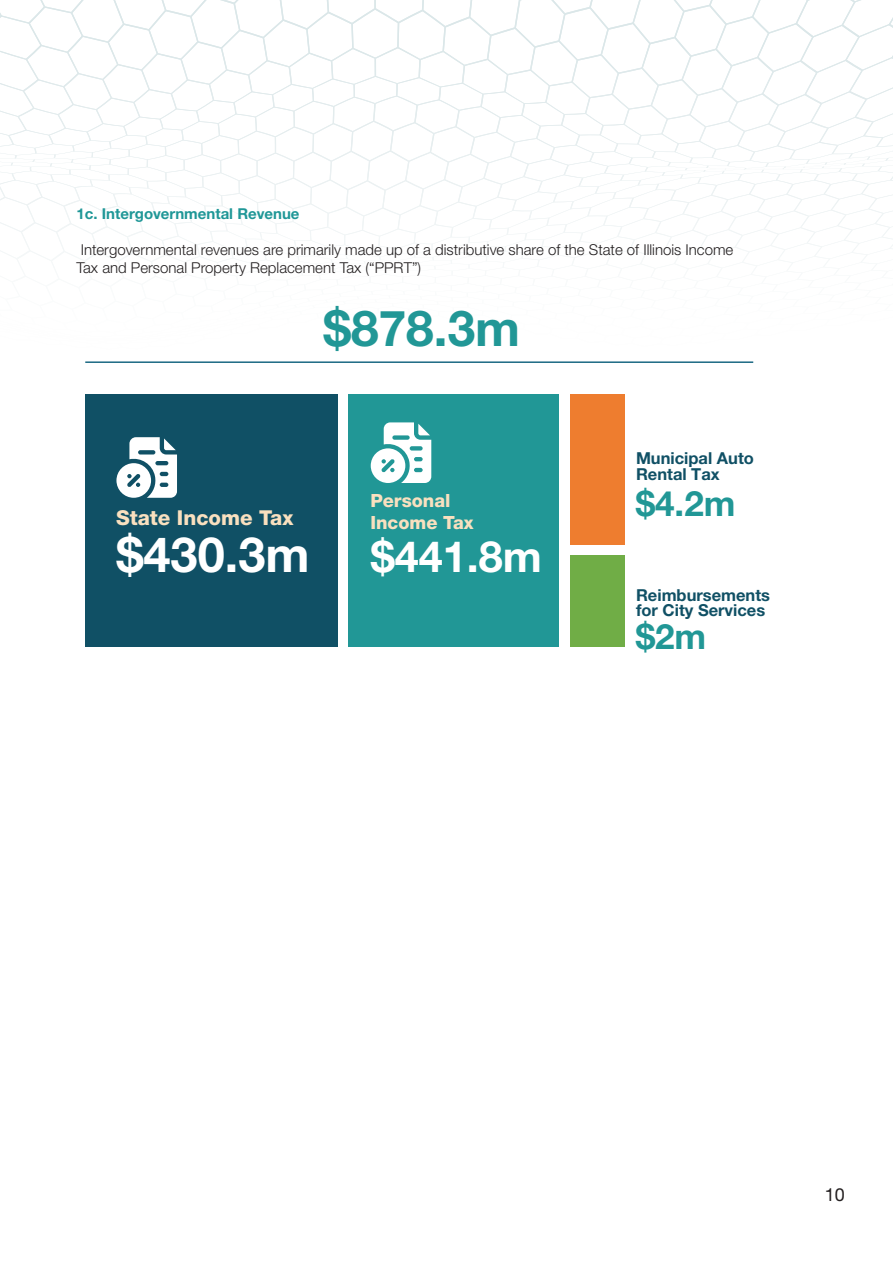
<style>
.page{position:relative;width:893px;height:1263px;background:#fff}
.page>*{position:absolute;margin:0;border:0;box-sizing:border-box;transform-origin:0 0}
.t1{font:700 49.65px "Helvetica Neue LT Pro";color:#219796}
.t2{font:700 48.75px "Helvetica Neue LT Pro";color:#fff}
.t3{font:700 43.2px "Helvetica Neue LT Pro";color:#fff}
.t4{font:700 34.95px "Helvetica Neue LT Pro";color:#219796}
.t5{font:800 20.55px "Helvetica Neue LT Pro";color:#f9e0bf}
.t6{font:800 18.15px/21.9px "Helvetica Neue LT Pro";color:#f9e0bf}
.t7{font:18px "Helvetica Neue LT Pro";color:#231f20}
.t8{font:700 16.5px/15.8px "Helvetica Neue LT Pro";color:#105065}
.t9{font:300 15px/18px "Helvetica Neue LT Pro";color:#231f20}
.t10{font:700 15px "Helvetica Neue LT Pro";color:#1f9797}
</style>
<div class="page">
<svg style="left:0;top:0;width:893px;height:258px"></svg>
<div style="left:85px;top:394px;width:252px;height:252px;background:#105065"></div>
<div style="left:348px;top:394px;width:211px;height:252px;background:#219796"></div>
<div style="left:570px;top:394px;width:55px;height:151px;background:#ee7d2f"></div>
<div style="left:570px;top:555px;width:55px;height:91px;background:#70ad46"></div>
<hr style="left:85px;top:361px;width:668px;height:2px;background:#156580">
<svg style="left:116px;top:437px;width:61px;height:61px"></svg>
<svg style="left:371px;top:422px;width:60px;height:61px"></svg>
<p class="t10" style="left:76px;top:205px;width:225px">1c. Intergovernmental Revenue</p>
<p class="t9" style="left:76px;top:241px;width:658px">Intergovernmental revenues are primarily made up of a distributive share of the State of Illinois Income<br>Tax and Personal Property Replacement Tax (“PPRT”)</p>
<p class="t1" style="left:324px;top:297px;width:198px">$878.3m</p>
<p class="t5" style="left:116px;top:505px;width:179px">State Income Tax</p>
<p class="t2" style="left:116px;top:524px;width:195px">$430.3m</p>
<p class="t6" style="left:370px;top:490px;width:105px">Personal<br>Income Tax</p>
<p class="t3" style="left:371px;top:530px;width:173px">$441.8m</p>
<p class="t8" style="left:636px;top:450px;width:119px">Municipal Auto<br>Rental Tax</p>
<p class="t4" style="left:636px;top:482px;width:101px">$4.2m</p>
<p class="t8" style="left:636px;top:586px;width:136px">Reimbursements for City Services</p>
<p class="t4" style="left:636px;top:614px;width:72px">$2m</p>
<p class="t7" style="left:825px;top:1184px;width:22px">10</p>
</div>
